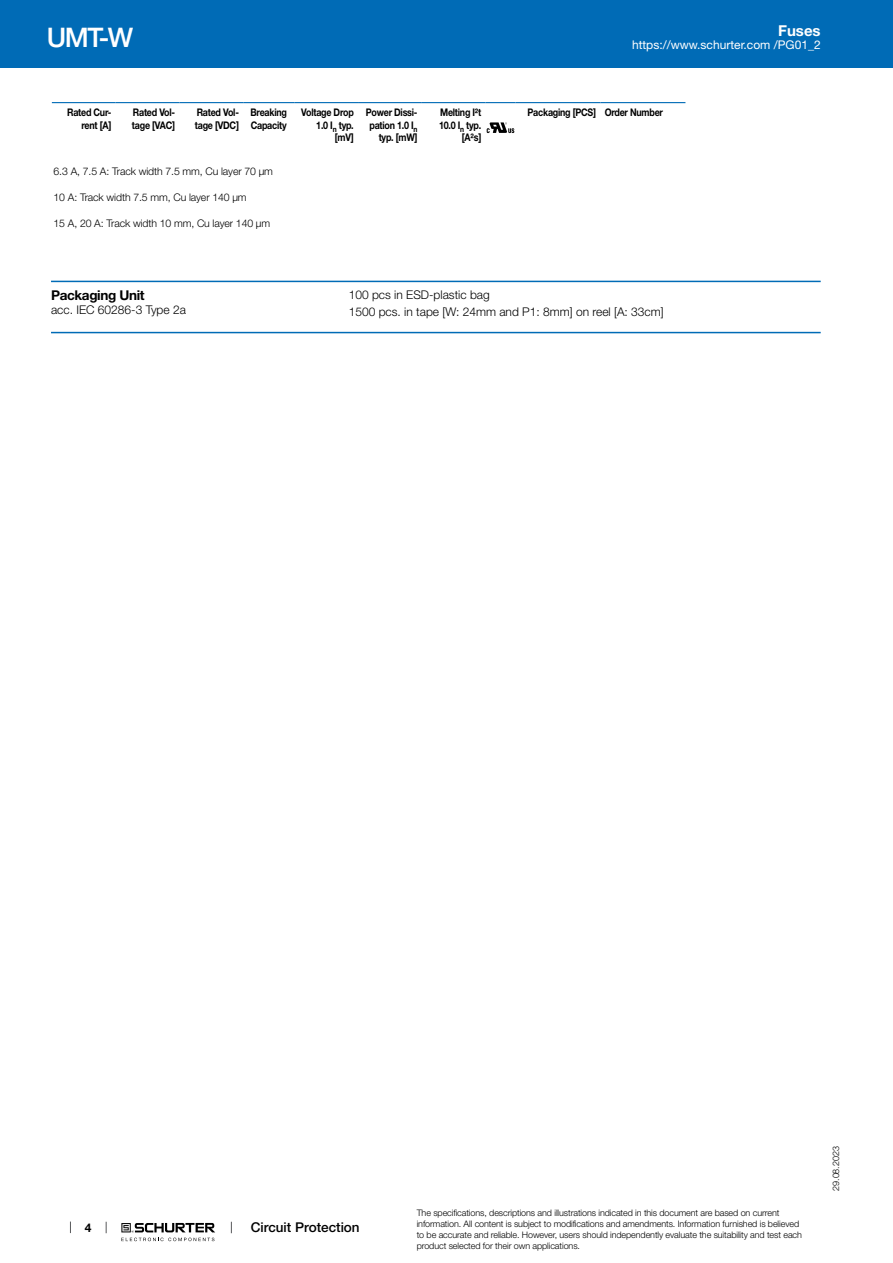
<style>
.page{position:relative;width:893px;height:1263px;background:#fff}
.page>*{position:absolute;margin:0;border:0;box-sizing:border-box;transform-origin:0 0}
.t1{font:500 27px "Helvetica Neue LT";color:#fff}
.t2{font:700 15px "Helvetica Neue LT";color:#fff}
.t3{font:500 13.5px "Helvetica Neue LT";color:#000}
.t4{font:700 13.5px "Helvetica Neue LT";letter-spacing:-.025em;color:#000}
.t5{font:300 12px/17px "Helvetica Neue LT";color:#000}
.t6{font:12px "Helvetica Neue LT";color:#fff}
.t7{font:700 12px "Helvetica Neue LT";color:#000}
.t8{font:700 10.5px/12.6px "Helvetica Neue LT";letter-spacing:-.025em;color:#000;text-align:right;scale:.85 1}
.t9{font:300 10.5px "Helvetica Neue LT";letter-spacing:-.01em;color:#000}
.t10{font:300 9px/10.8px "Helvetica Neue LT";letter-spacing:-.01em;color:#000}
</style>
<div class="page">
<svg style="left:70px;top:1221px;width:1px;height:12px"></svg>
<svg style="left:121px;top:1223px;width:94px;height:18px"></svg>
<div style="left:0;top:0;width:893px;height:68px;background:#006bb6"></div>
<svg style="left:52px;top:102px;width:633px;height:32px"></svg>
<hr style="left:51px;top:281px;width:770px;height:1px;background:#006bb6">
<hr style="left:51px;top:332px;width:770px;height:1px;background:#006bb6">
<h1 class="t1" style="left:47px;top:21px;width:88px">UMT-W</h1>
<h2 class="t2" style="left:778px;top:21px;width:44px">Fuses</h2>
<h3 class="t6" style="left:632px;top:38px;width:190px">https://www.schurter.com /PG01_2</h3>
<p class="t8" style="left:67px;top:106px;width:54px">Rated Cur&shy;rent [A]</p>
<p class="t8" style="left:132px;top:106px;width:52px;text-align:left">Rated Vol&shy;tage [VAC]</p>
<p class="t8" style="left:195px;top:106px;width:53px;text-align:left">Rated Vol&shy;tage [VDC]</p>
<p class="t8" style="left:251px;top:106px;width:44px;text-align:left">Breaking<br>Capacity</p>
<p class="t8" style="left:301px;top:106px;width:63px">Voltage Drop<br>1.0 I<sub>n</sub> typ. [mV]</p>
<p class="t8" style="left:366px;top:106px;width:62px">Power Dissi&shy;pation 1.0 I<sub>n </sub>typ. [mW]</p>
<p class="t8" style="left:439px;top:106px;width:51px">Melting I²t<br>10.0 I<sub>n</sub> typ. [A²s]</p>
<p class="t8" style="left:528px;top:106px;width:161px">Packaging [PCS] Order Number</p>
<p class="t9" style="left:54px;top:165px;width:221px">6.3 A, 7.5 A: Track width 7.5 mm, Cu layer 70 µm</p>
<p class="t9" style="left:54px;top:191px;width:195px">10 A: Track width 7.5 mm, Cu layer 140 µm</p>
<p class="t9" style="left:54px;top:217px;width:218px">15 A, 20 A: Track width 10 mm, Cu layer 140 µm</p>
<h3 class="t4" style="left:51px;top:287px;width:95px">Packaging Unit</h3>
<h3 class="t5" style="left:51px;top:301px;width:136px">acc. IEC 60286-3 Type 2a</h3>
<h3 class="t5" style="left:349px;top:286px;width:317px">100 pcs in ESD-plastic bag<br>1500 pcs. in tape [W: 24mm and P1: 8mm] on reel [A: 33cm]</h3>
<h3 class="t7" style="left:85px;top:1220px;width:8px">4</h3>
<h3 class="t3" style="left:251px;top:1219px;width:110px">Circuit Protection</h3>
<p class="t10" style="left:417px;top:1207px;width:387px">The specifications, descriptions and illustrations indicated in this document are based on current information. All content is subject to modifications and amendments. Information furnished is believed to be accurate and reliable. However, users should independently evaluate the suitability and test each product selected for their own applications.</p>
<p class="t10" style="left:830px;top:1191px;width:46px;rotate:-90deg">29.08.2023</p>
</div>
